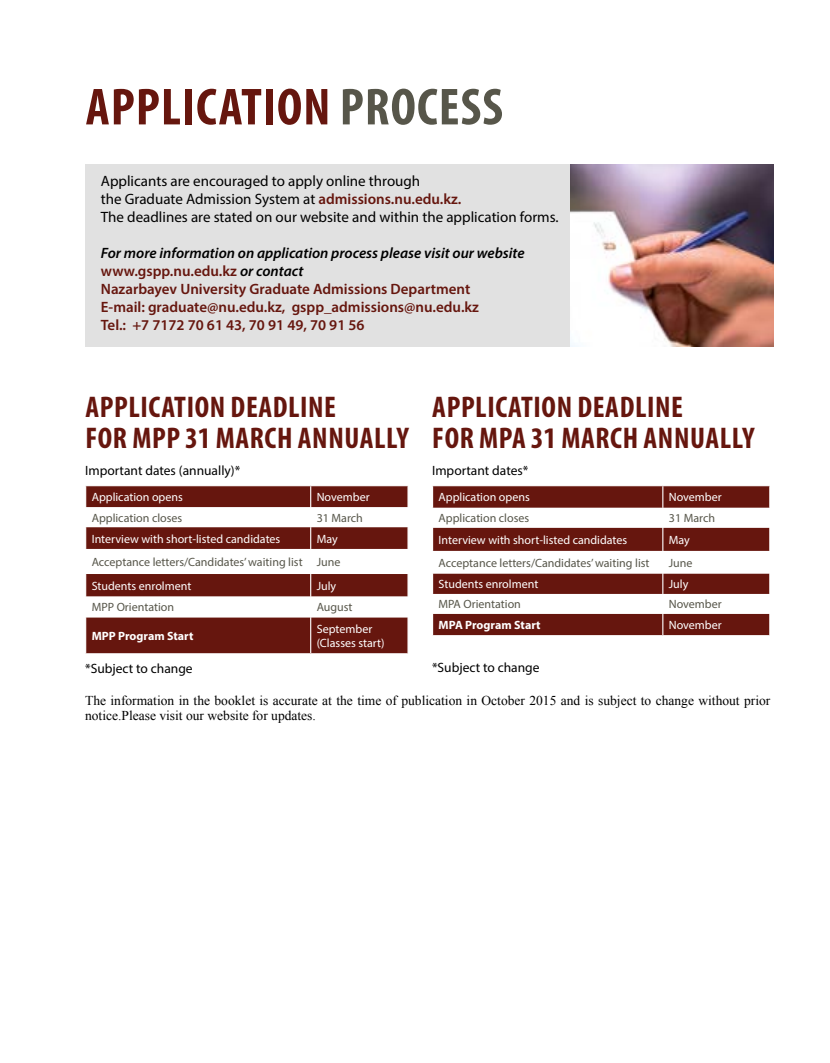
<style>
.page{position:relative;width:830px;height:1063px;background:#fff}
.page>*{position:absolute;margin:0;border:0;box-sizing:border-box;transform-origin:0 0}
.t1{font:700 condensed 52.5px "Myriad Pro";letter-spacing:.02em;color:#66160e}
.t2{font:700 condensed 30px/31.5px "Myriad Pro";letter-spacing:.02em;color:#66160e}
.t3{font:600 15px/18px "Myriad Pro";color:#66160e}
.t4{font:15px/18px "Myriad Pro";color:#000}
.t5{font:13.5px/15px "Times New Roman";color:#000}
.t6{font:13.5px "Myriad Pro";color:#000}
.t7{font:12px/13.5px "Myriad Pro";color:#fff}
.t8{font:12px "Myriad Pro";color:#57564a}
.t9{font:700 12px "Myriad Pro";color:#fff}
.s1{color:#57564a}
.s2{font-weight:600;color:#66160e}
.s3{font-style:italic;color:#000}
</style>
<div class="page">
<div style="left:85px;top:165px;width:687px;height:182px;background:#e1e1e1"></div>
<svg style="left:86px;top:486px;width:321px;height:167px;fill:#66160e"></svg>
<svg style="left:310px;top:486px;width:1px;height:132px"></svg>
<svg style="left:407px;top:486px;width:1px;height:132px"></svg>
<hr style="left:310px;top:618px;width:1px;height:35px;background:#fff">
<svg style="left:433px;top:486px;width:335px;height:149px;fill:#66160e"></svg>
<svg style="left:662px;top:486px;width:1px;height:149px"></svg>
<img style="left:570px;top:165px;width:202px;height:182px">
<h1 class="t1" style="left:86px;top:74px;width:418px">APPLICATION <span class="s1">PROCESS</span></h1>
<p class="t4" style="left:101px;top:171px;width:459px">Applicants are encouraged to apply online through<br>the Graduate Admission System at <span class="s2">admissions.nu.edu.kz.<br></span>The deadlines are stated on our website and within the application forms.</p>
<p class="t3" style="left:101px;top:243px;width:425px"><span class="s3">For more information on application process please visit our website </span>www.gspp.nu.edu.kz <span class="s3">or contact<br></span>Nazarbayev University Graduate Admissions Department<br>E-mail: graduate@nu.edu.kz, gspp_admissions@nu.edu.kz<br>Tel.: +7 7172 70 61 43, 70 91 49, 70 91 56</p>
<h2 class="t2" style="left:85px;top:390px;width:325px">APPLICATION DEADLINE<br>FOR MPP 31 MARCH ANNUALLY</h2>
<p class="t6" style="left:85px;top:462px;width:157px">Important dates (annually)*</p>
<p class="t7" style="left:92px;top:490px;width:93px">Application opens</p>
<p class="t7" style="left:316px;top:490px;width:54px">November</p>
<p class="t8" style="left:92px;top:510px;width:92px">Application closes</p>
<p class="t8" style="left:316px;top:510px;width:48px">31 March</p>
<p class="t7" style="left:92px;top:532px;width:190px">Interview with short-listed candidates</p>
<p class="t7" style="left:316px;top:532px;width:23px">May</p>
<p class="t8" style="left:92px;top:555px;width:250px">Acceptance letters/Candidates’ waiting list June</p>
<p class="t7" style="left:92px;top:579px;width:101px">Students enrolment</p>
<p class="t7" style="left:316px;top:579px;width:21px">July</p>
<p class="t8" style="left:92px;top:600px;width:84px">MPP Orientation</p>
<p class="t8" style="left:316px;top:600px;width:37px">August</p>
<p class="t9" style="left:92px;top:628px;width:103px">MPP Program Start</p>
<p class="t7" style="left:316px;top:622px;width:69px">September (Classes start)</p>
<p class="t6" style="left:85px;top:660px;width:109px">*Subject to change</p>
<h2 class="t2" style="left:432px;top:390px;width:323px">APPLICATION DEADLINE<br>FOR MPA 31 MARCH ANNUALLY</h2>
<p class="t6" style="left:432px;top:462px;width:98px">Important dates*</p>
<p class="t7" style="left:438px;top:490px;width:93px">Application opens</p>
<p class="t7" style="left:668px;top:490px;width:54px">November</p>
<p class="t8" style="left:438px;top:511px;width:92px">Application closes</p>
<p class="t8" style="left:668px;top:511px;width:48px">31 March</p>
<p class="t7" style="left:438px;top:533px;width:190px">Interview with short-listed candidates</p>
<p class="t7" style="left:668px;top:533px;width:23px">May</p>
<p class="t8" style="left:438px;top:555px;width:212px">Acceptance letters/Candidates’ waiting list</p>
<p class="t8" style="left:668px;top:555px;width:25px">June</p>
<p class="t7" style="left:438px;top:577px;width:101px">Students enrolment</p>
<p class="t7" style="left:668px;top:577px;width:21px">July</p>
<p class="t8" style="left:438px;top:597px;width:84px">MPA Orientation</p>
<p class="t8" style="left:668px;top:597px;width:54px">November</p>
<p class="t9" style="left:438px;top:617px;width:103px">MPA Program Start</p>
<p class="t7" style="left:668px;top:618px;width:54px">November</p>
<p class="t6" style="left:432px;top:660px;width:109px">*Subject to change</p>
<p class="t5" style="left:85px;top:692px;width:686px">The information in the booklet is accurate at the time of publication in October 2015 and is subject to change without prior notice.Please visit our website for updates.</p>
</div>
